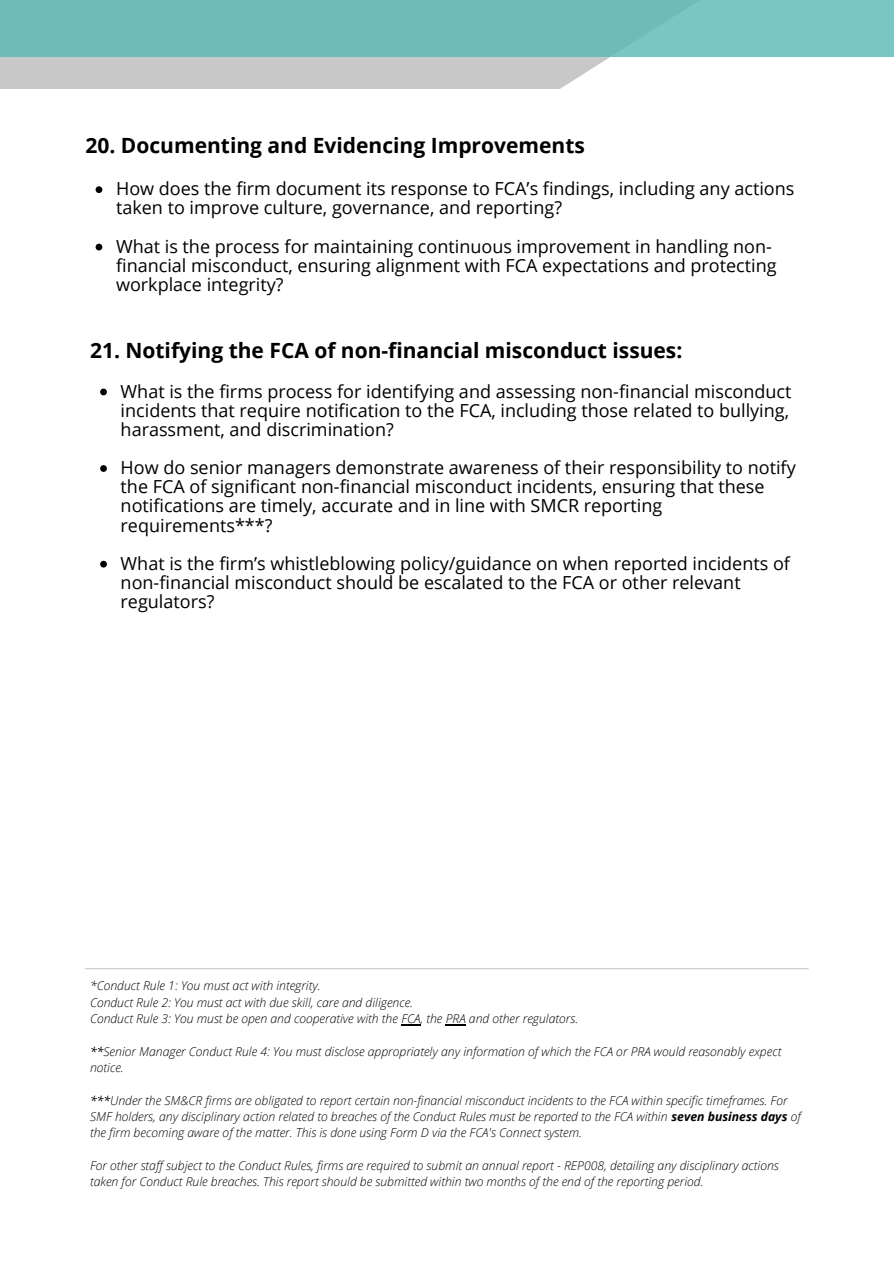
<style>
.page{position:relative;width:894px;height:1264px;background:#fff}
.page>*{position:absolute;margin:0;border:0;box-sizing:border-box;transform-origin:0 0}
.t1{font:700 21px "Open Sans";color:#000}
.t2{font:18px/19.2px "Open Sans";color:#000}
.t3{font:italic 300 12.3px/16.4px "Open Sans";color:#000}
.s1{font-weight:400}
.s2{font-weight:700}
</style>
<div class="page">
<svg style="left:0;top:56px;width:804px;height:33px;fill:#c8c8c8"></svg>
<div style="left:0;top:0;width:893px;height:56px;background:#6fbbb7"></div>
<svg style="left:100px;top:388px;width:7px;height:7px"></svg>
<svg style="left:100px;top:465px;width:7px;height:7px"></svg>
<svg style="left:100px;top:561px;width:7px;height:6px"></svg>
<hr style="left:85px;top:968px;width:723px;height:1px;background:#c8c8c8">
<svg style="left:401px;top:1024px;width:19px;height:1px"></svg>
<svg style="left:445px;top:1024px;width:20px;height:1px"></svg>
<svg style="left:96px;top:186px;width:6px;height:7px"></svg>
<svg style="left:96px;top:244px;width:6px;height:6px"></svg>
<p class="t1" style="left:85px;top:130px;width:501px">20. Documenting and Evidencing Improvements</p>
<p class="t2" style="left:116px;top:179px;width:679px">How does the firm document its response to FCA’s findings, including any actions taken to improve culture, governance, and reporting?</p>
<p class="t2" style="left:116px;top:236px;width:661px">What is the process for maintaining continuous improvement in handling non&shy;financial misconduct, ensuring alignment with FCA expectations and protecting workplace integrity?</p>
<p class="t1" style="left:90px;top:336px;width:593px">21. Notifying the FCA of non-financial misconduct issues:</p>
<p class="t2" style="left:121px;top:381px;width:672px">What is the firms process for identifying and assessing non-financial misconduct incidents that require notification to the FCA, including those related to bullying, harassment, and discrimination?</p>
<h1 class="t2" style="left:121px;top:457px;width:676px">How do senior managers demonstrate awareness of their responsibility to notify the FCA of significant non-financial misconduct incidents, ensuring that these notifications are timely, accurate and in line with SMCR reporting requirements***?</h1>
<p class="t2" style="left:121px;top:553px;width:670px">What is the firm’s whistleblowing policy/guidance on when reported incidents of non-financial misconduct should be escalated to the FCA or other relevant regulators?</p>
<p class="t3" style="left:90px;top:977px;width:232px">*Conduct Rule 1: You must act with integrity.</p>
<p class="t3" style="left:90px;top:993px;width:324px">Conduct Rule 2: You must act with due skill, care and diligence.</p>
<h2 class="t3" style="left:90px;top:1010px;width:489px">Conduct Rule 3: You must be open and cooperative with the FCA, the PRA and other regulators.</h2>
<p class="t3" style="left:90px;top:1042px;width:692px"><span class="s1">**</span>Senior Manager Conduct Rule 4: You must disclose appropriately any information of which the FCA or PRA would reasonably expect notice.</p>
<p class="t3" style="left:90px;top:1091px;width:712px"><span class="s1">***</span>Under the SM&amp;CR firms are obligated to report certain non-financial misconduct incidents to the FCA within specific timeframes. For<br>SMF holders, any disciplinary action related to breaches of the Conduct Rules must be reported to the FCA within <span class="s2">seven business days</span> of the firm becoming aware of the matter. This is done using Form D via the FCA's Connect system.</p>
<p class="t3" style="left:90px;top:1156px;width:690px">For other staff subject to the Conduct Rules, firms are required to submit an annual report - REP008, detailing any disciplinary actions taken for Conduct Rule breaches. This report should be submitted within two months of the end of the reporting period.</p>
</div>
